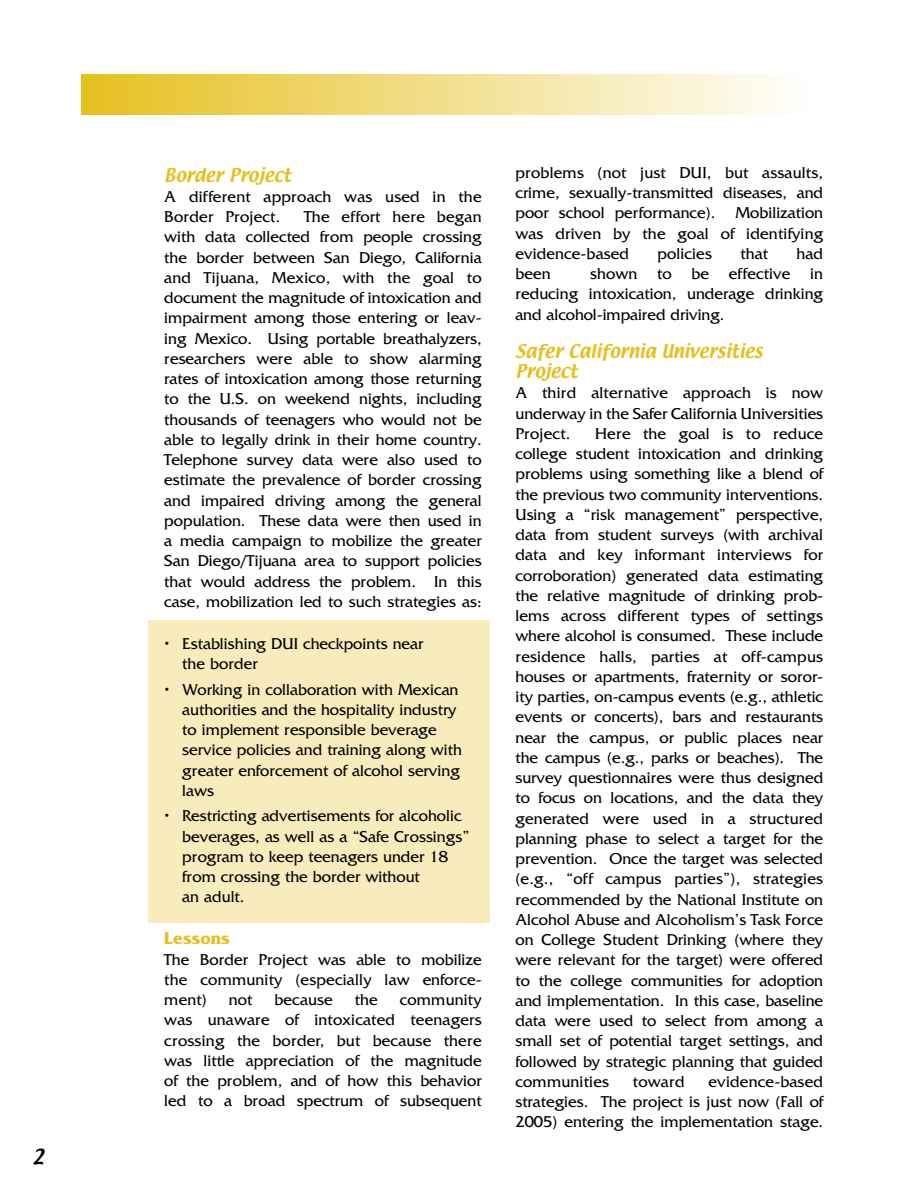
<style>
.page{position:relative;width:916px;height:1188px;background:#fff}
.page>*{position:absolute;margin:0;border:0;box-sizing:border-box;transform-origin:0 0}
.t1{font:700 18px "Friz Quadrata";color:#e6c01f}
.t2{font:18px "Textile";color:#000}
.t3{font:16.5px/20.2px "Friz Quadrata";color:#000;text-align:justify}
.t4{font:16.5px/20.2px "Textile";color:#e6c01f}
</style>
<div class="page">
<div style="left:148px;top:620px;width:342px;height:303px;background:#f8ecbc"></div>
<div style="left:81px;top:74px;width:729px;height:41px;background:linear-gradient(to right,#e6c01f,#fffefd)"></div>
<p class="t2" style="left:32px;top:1144px;width:14px">2</p>
<p class="t4" style="left:164px;top:165px;width:128px">Border Project</p>
<p class="t3" style="left:164px;top:186px;width:319px">A different approach was used in the<br>Border Project.</p>
<p class="t3" style="left:164px;top:207px;width:319px;text-indent:140px">The effort here began with data collected from people crossing the border between San Diego, California and Tijuana, Mexico, with the goal to document the magnitude of intoxication and impairment among those entering or leav&shy;ing Mexico. Using portable breathalyzers, researchers were able to show alarming rates of intoxication among those returning to the U.S. on weekend nights, including thousands of teenagers who would not be able to legally drink in their home country.<br>Telephone survey data were also used to estimate the prevalence of border crossing and impaired driving among the general population. These data were then used in a media campaign to mobilize the greater San Diego/Tijuana area to support policies that would address the problem. In this case, mobilization led to such strategies as:</p>
<p class="t3" style="left:182px;top:633px;width:242px;text-indent:-18px">• Establishing DUI checkpoints near the border</p>
<p class="t3" style="left:182px;top:679px;width:281px;text-align:left;text-indent:-18px">• Working in collaboration with Mexican authorities and the hospitality industry to implement responsible beverage service policies and training along with greater enforcement of alcohol serving laws</p>
<p class="t3" style="left:182px;top:806px;width:289px;text-align:left;text-indent:-18px">• Restricting advertisements for alcoholic beverages, as well as a “Safe Crossings” program to keep teenagers under 18 from crossing the border without<br>an adult.</p>
<p class="t1" style="left:164px;top:928px;width:67px">Lessons</p>
<p class="t3" style="left:164px;top:949px;width:319px">The Border Project was able to mobilize the community (especially law enforce&shy;ment)</p>
<p class="t3" style="left:229px;top:990px;width:25px">not</p>
<p class="t3" style="left:274px;top:990px;width:60px">because</p>
<p class="t3" style="left:355px;top:990px;width:25px">the</p>
<p class="t3" style="left:164px;top:990px;width:319px;text-indent:235px">community was unaware of intoxicated teenagers crossing the border, but because there was little appreciation of the magnitude of the problem, and of how this behavior led to a broad spectrum of subsequent</p>
<p class="t3" style="left:515px;top:163px;width:309px">problems (not just DUI, but assaults, crime, sexually-transmitted diseases, and poor school performance). Mobilization was driven by the goal of identifying evidence-based</p>
<p class="t3" style="left:657px;top:244px;width:56px">policies</p>
<p class="t3" style="left:740px;top:244px;width:29px">that</p>
<p class="t3" style="left:796px;top:244px;width:28px">had</p>
<p class="t3" style="left:515px;top:264px;width:309px;text-align:right">shown to be effective in<br>reducing intoxication, underage drinking</p>
<p class="t3" style="left:515px;top:304px;width:211px">and alcohol-impaired driving.</p>
<p class="t4" style="left:515px;top:342px;width:249px">Safer California Universities<br>Project</p>
<p class="t3" style="left:515px;top:383px;width:309px">A third alternative approach is now underway in the Safer California Universities Project.</p>
<p class="t3" style="left:515px;top:264px;width:37px">been</p>
<p class="t3" style="left:515px;top:424px;width:309px;text-indent:80px">Here the goal is to reduce college student intoxication and drinking problems using something like a blend of the previous two community interventions.<br>Using a “risk management” perspective, data from student surveys (with archival data and key informant interviews for corroboration) generated data estimating the relative magnitude of drinking prob&shy;lems across different types of settings where alcohol is consumed. These include residence halls, parties at off-campus houses or apartments, fraternity or soror&shy;ity parties, on-campus events (e.g., athletic events or concerts), bars and restaurants near the campus, or public places near the campus (e.g., parks or beaches). The survey questionnaires were thus designed to focus on locations, and the data they generated were used in a structured planning phase to select a target for the prevention. Once the target was selected (e.g., “off campus parties”), strategies recommended by the National Institute on Alcohol Abuse and Alcoholism’s Task Force on College Student Drinking (where they were relevant for the target) were offered to the college communities for adoption and implementation. In this case, baseline data were used to select from among a small set of potential target settings, and followed by strategic planning that guided communities</p>
<p class="t3" style="left:515px;top:1072px;width:309px;text-indent:193px">evidence-based strategies. The project is just now (Fall of 2005) entering the implementation stage.</p>
<p class="t3" style="left:633px;top:1072px;width:53px">toward</p>
</div>
